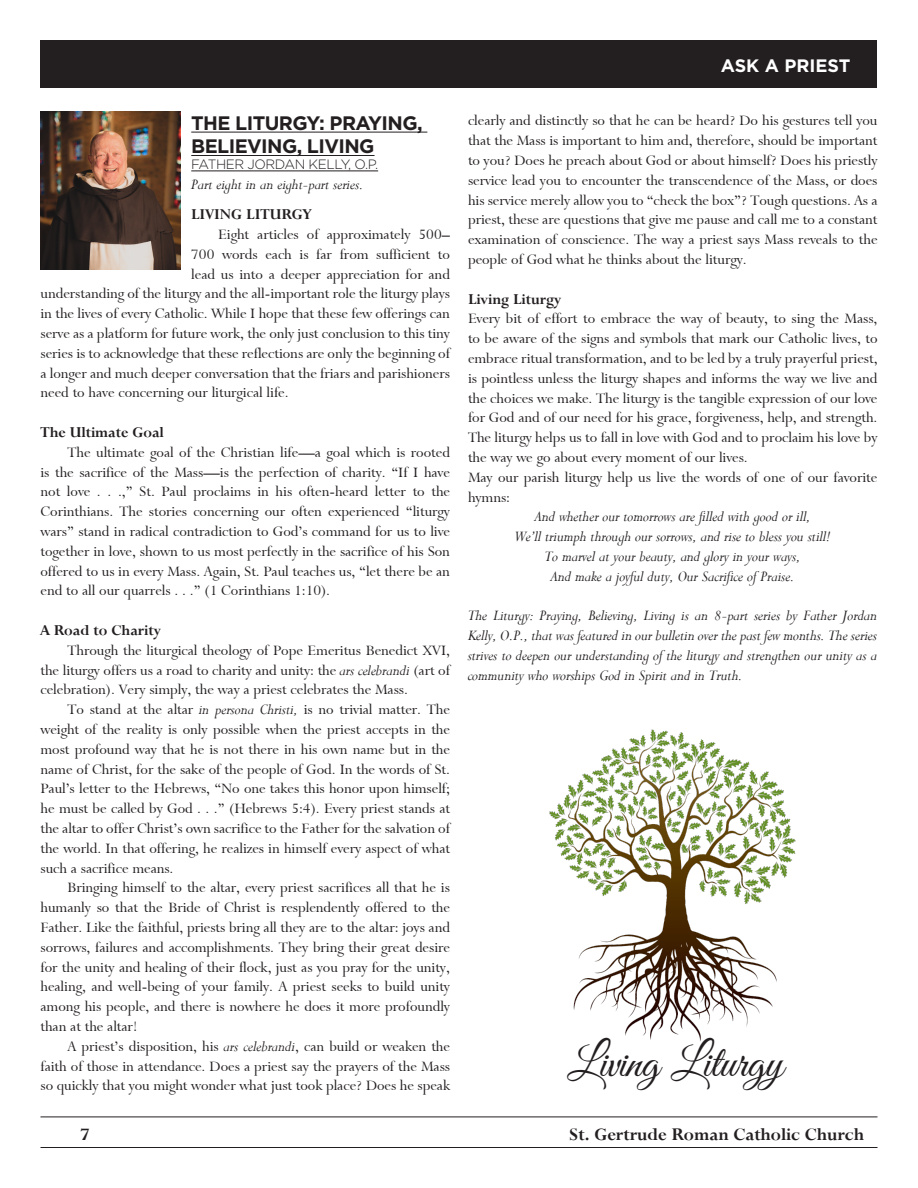
<style>
.page{position:relative;width:918px;height:1188px;background:#fff}
.page>*{position:absolute;margin:0;border:0;box-sizing:border-box;transform-origin:0 0}
.t1{font:45px "Great Vibes";color:#231f20}
.t2{font:700 19.5px/23.4px "Gotham";letter-spacing:-.03em;color:#231f20}
.t3{font:19.5px "Bronte Bold SWFTE";color:#231f20}
.t4{font:700 18px "Gotham";color:#fff}
.t5{font:16.5px/19.8px "Bronte Regular SWFTE";color:#231f20;text-align:justify}
.t6{font:16.5px/19.8px "Bronte Italic SWFTE";color:#231f20;text-align:justify}
.t7{font:16.5px "Bronte Bold SWFTE";color:#231f20}
.t8{font:300 13.5px "Gotham";letter-spacing:-.03em;color:#231f20}
.s1{font-family:"Bronte Italic SWFTE"}
</style>
<div class="page">
<hr style="left:40px;top:1147px;width:838px;height:1px;background:#231f20">
<hr style="left:40px;top:1117px;width:838px;height:1px;background:#231f20">
<div style="left:40px;top:41px;width:838px;height:47px;background:#231f20"></div>
<img style="left:41px;top:111px;width:140px;height:159px">
<hr style="left:191px;top:132px;width:236px;height:1px;background:#231f20">
<hr style="left:191px;top:155px;width:184px;height:1px;background:#231f20">
<hr style="left:191px;top:171px;width:187px;height:1px;background:#231f20">
<img style="left:550px;top:730px;width:246px;height:312px">
<p class="t4" style="left:721px;top:55px;width:131px">ASK A PRIEST</p>
<p class="t2" style="left:191px;top:110px;width:233px">THE LITURGY: PRAYING,<br>BELIEVING, LIVING</p>
<p class="t8" style="left:191px;top:157px;width:188px">FATHER JORDAN KELLY, O.P.</p>
<p class="t6" style="left:191px;top:174px;width:174px">Part eight in an eight-part series.</p>
<p class="t7" style="left:191px;top:205px;width:122px">LIVING LITURGY</p>
<p class="t5" style="left:218px;top:224px;width:233px">Eight articles of approximately 500–</p>
<p class="t5" style="left:191px;top:244px;width:260px">700 words each is far from sufficient to</p>
<p class="t5" style="left:191px;top:264px;width:260px">lead us into a deeper appreciation for and</p>
<p class="t5" style="left:40px;top:284px;width:411px">understanding of the liturgy and the all-important role the liturgy plays</p>
<p class="t5" style="left:40px;top:304px;width:411px">in the lives of every Catholic. While I hope that these few offerings can</p>
<p class="t5" style="left:40px;top:323px;width:411px">serve as a platform for future work, the only just conclusion to this tiny</p>
<p class="t5" style="left:40px;top:343px;width:411px">series is to acknowledge that these reflections are only the beginning of</p>
<p class="t5" style="left:40px;top:363px;width:411px">a longer and much deeper conversation that the friars and parishioners</p>
<p class="t5" style="left:40px;top:383px;width:250px">need to have concerning our liturgical life.</p>
<p class="t7" style="left:40px;top:423px;width:125px">The Ultimate Goal</p>
<p class="t5" style="left:40px;top:442px;width:411px;text-indent:27px">The ultimate goal of the Christian life—a goal which is rooted is the sacrifice of the Mass—is the perfection of charity. “If I have not love . . .,” St. Paul proclaims in his often-heard letter to the Corinthians. The stories concerning our often experienced “liturgy wars” stand in radical contradiction to God’s command for us to live together in love, shown to us most perfectly in the sacrifice of his Son offered to us in every Mass. Again, St. Paul teaches us, “let there be an end to all our quarrels . . .” (1 Corinthians 1:10).</p>
<p class="t7" style="left:40px;top:621px;width:121px">A Road to Charity</p>
<p class="t5" style="left:40px;top:640px;width:411px;text-indent:27px">Through the liturgical theology of Pope Emeritus Benedict XVI, the liturgy offers us a road to charity and unity: the <span class="s1">ars celebrandi</span> (art of celebration). Very simply, the way a priest celebrates the Mass.</p>
<p class="t5" style="left:40px;top:700px;width:411px;text-indent:27px">To stand at the altar <span class="s1">in persona Christi,</span> is no trivial matter. The weight of the reality is only possible when the priest accepts in the most profound way that he is not there in his own name but in the name of Christ, for the sake of the people of God. In the words of St.<br>Paul’s letter to the Hebrews, “No one takes this honor upon himself; he must be called by God . . .” (Hebrews 5:4). Every priest stands at the altar to offer Christ’s own sacrifice to the Father for the salvation of the world. In that offering, he realizes in himself every aspect of what such a sacrifice means.</p>
<p class="t5" style="left:40px;top:878px;width:411px;text-indent:27px">Bringing himself to the altar, every priest sacrifices all that he is humanly so that the Bride of Christ is resplendently offered to the Father. Like the faithful, priests bring all they are to the altar: joys and sorrows, failures and accomplishments. They bring their great desire for the unity and healing of their flock, just as you pray for the unity, healing, and well-being of your family. A priest seeks to build unity among his people, and there is nowhere he does it more profoundly than at the altar!</p>
<p class="t5" style="left:40px;top:1036px;width:411px;text-indent:27px">A priest’s disposition, his <span class="s1">ars celebrandi</span>, can build or weaken the faith of those in attendance. Does a priest say the prayers of the Mass so quickly that you might wonder what just took place? Does he speak</p>
<p class="t5" style="left:468px;top:111px;width:411px">clearly and distinctly so that he can be heard? Do his gestures tell you that the Mass is important to him and, therefore, should be important to you? Does he preach about God or about himself? Does his priestly service lead you to encounter the transcendence of the Mass, or does his service merely allow you to “check the box”? Tough questions. As a priest, these are questions that give me pause and call me to a constant examination of conscience. The way a priest says Mass reveals to the people of God what he thinks about the liturgy.</p>
<p class="t7" style="left:468px;top:289px;width:94px">Living Liturgy</p>
<p class="t5" style="left:468px;top:309px;width:411px">Every bit of effort to embrace the way of beauty, to sing the Mass, to be aware of the signs and symbols that mark our Catholic lives, to embrace ritual transformation, and to be led by a truly prayerful priest, is pointless unless the liturgy shapes and informs the way we live and the choices we make. The liturgy is the tangible expression of our love for God and of our need for his grace, forgiveness, help, and strength.<br>The liturgy helps us to fall in love with God and to proclaim his love by the way we go about every moment of our lives.</p>
<p class="t5" style="left:468px;top:467px;width:411px">May our parish liturgy help us live the words of one of our favorite hymns:</p>
<p class="t6" style="left:535px;top:507px;width:278px">And whether our tomorrows are filled with good or ill,</p>
<p class="t6" style="left:515px;top:527px;width:318px">We’ll triumph through our sorrows, and rise to bless you still!</p>
<p class="t6" style="left:545px;top:547px;width:258px">To marvel at your beauty, and glory in your ways,</p>
<p class="t6" style="left:551px;top:566px;width:245px">And make a joyful duty, Our Sacrifice of Praise.</p>
<p class="t6" style="left:468px;top:606px;width:411px">The Liturgy: Praying, Believing, Living is an 8-part series by Father Jordan Kelly, O.P., that was featured in our bulletin over the past few months. The series strives to deepen our understanding of the liturgy and strengthen our unity as a community who worships God in Spirit and in Truth.</p>
<p class="t1" style="left:567px;top:1038px;width:218px">Living Liturgy</p>
<p class="t3" style="left:80px;top:1123px;width:11px">7</p>
<p class="t3" style="left:569px;top:1123px;width:297px">St. Gertrude Roman Catholic Church</p>
</div>
